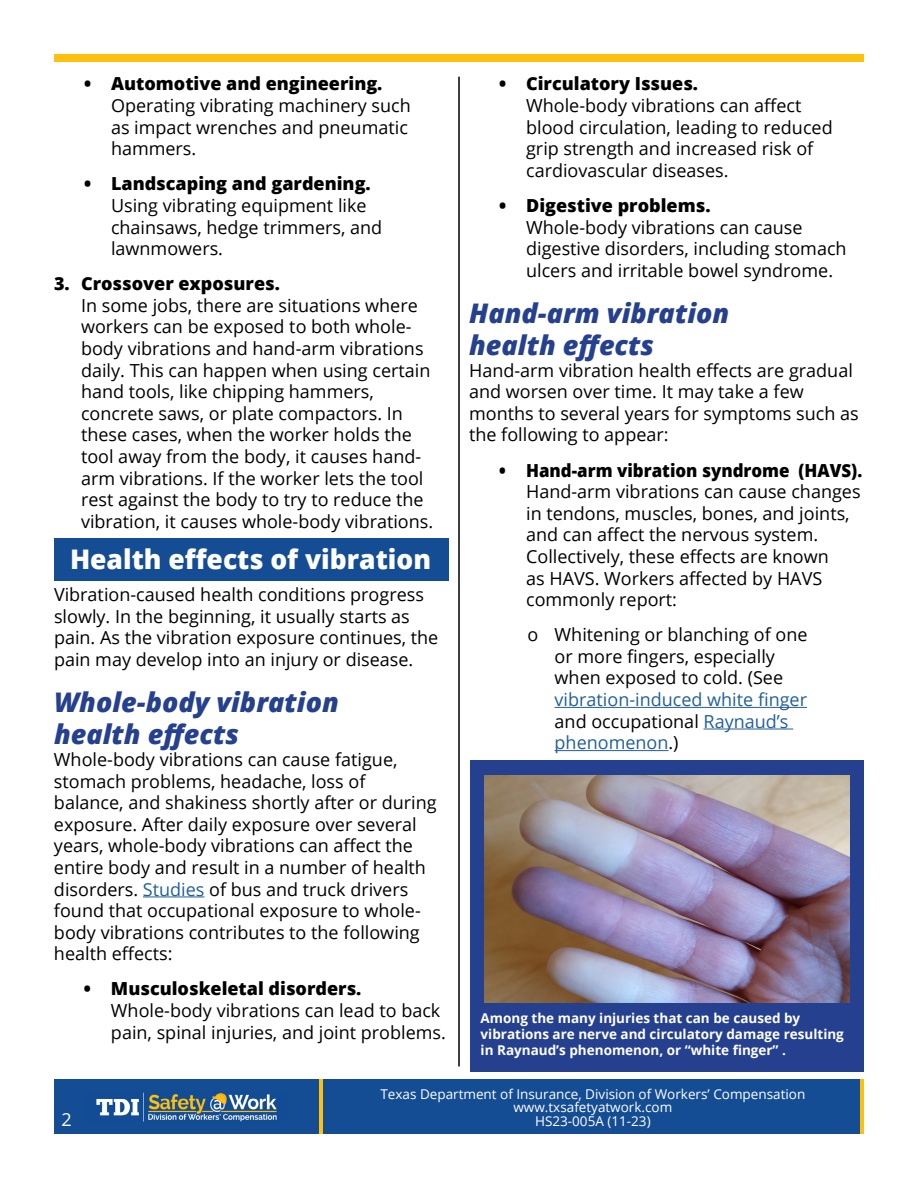
<style>
.page{position:relative;width:918px;height:1188px;background:#fff}
.page>*{position:absolute;margin:0;border:0;box-sizing:border-box;transform-origin:0 0}
.t1{font:italic 800 27px/32.4px "Open Sans";color:#25408f}
.t2{font:800 27px "Open Sans";color:#fff}
.t3{font:18px/21.6px "Open Sans";color:#000}
.t4{font:18px "Open Sans";color:#215e9e}
.t5{font:800 18px "Open Sans";color:#000;scale:.94 1}
.t6{font:800 18px "Open Sans";color:#000}
.t7{font:18px "Open Sans";color:#fff}
.t8{font:700 13.5px/16.2px "Open Sans";color:#fff}
.t9{font:13.5px/13.5px "Open Sans";color:#fff;text-align:center}
.s1{font-weight:800}
.s2{color:#215e9e}
.s3{color:#000}
</style>
<div class="page">
<div style="left:470px;top:760px;width:393px;height:311px;background:#25408f"></div>
<div style="left:54px;top:538px;width:395px;height:42px;background:#154d94"></div>
<img style="left:485px;top:775px;width:365px;height:227px">
<div style="left:54px;top:1080px;width:810px;height:54px;background:#154d94"></div>
<img style="left:96px;top:1092px;width:181px;height:30px">
<hr style="left:860px;top:1080px;width:4px;height:54px;background:#fec00f">
<hr style="left:319px;top:1080px;width:4px;height:54px;background:#fec00f">
<hr style="left:458px;top:77px;width:2px;height:989px;background:#000">
<div style="left:54px;top:54px;width:810px;height:7px;background:#fec00f"></div>
<hr style="left:143px;top:896px;width:61px;height:1px;background:#215e9e">
<hr style="left:555px;top:707px;width:252px;height:1px;background:#215e9e">
<hr style="left:704px;top:729px;width:89px;height:1px;background:#215e9e">
<hr style="left:555px;top:750px;width:114px;height:1px;background:#215e9e">
<p class="t3" style="left:111px;top:73px;width:301px;text-indent:-27px"><span class="s1">• Automotive and engineering.<br></span>Operating vibrating machinery such as impact wrenches and pneumatic hammers.</p>
<p class="t3" style="left:111px;top:173px;width:273px;text-indent:-27px"><span class="s1">• Landscaping and gardening.<br></span>Using vibrating equipment like chainsaws, hedge trimmers, and lawnmowers.</p>
<p class="t3" style="left:81px;top:272px;width:354px;text-indent:-27px"><span class="s1">3. Crossover exposures.<br></span>In some jobs, there are situations where workers can be exposed to both whole&shy;body vibrations and hand-arm vibrations daily. This can happen when using certain hand tools, like chipping hammers, concrete saws, or plate compactors. In these cases, when the worker holds the tool away from the body, it causes hand&shy;arm vibrations. If the worker lets the tool rest against the body to try to reduce the vibration, it causes whole-body vibrations.</p>
<h2 class="t2" style="left:70px;top:539px;width:363px">Health effects of vibration</h2>
<p class="t3" style="left:54px;top:583px;width:386px">Vibration-caused health conditions progress slowly. In the beginning, it usually starts as pain. As the vibration exposure continues, the pain may develop into an injury or disease.</p>
<h3 class="t1" style="left:54px;top:685px;width:286px">Whole-body vibration health effects</h3>
<p class="t3" style="left:54px;top:748px;width:384px">Whole-body vibrations can cause fatigue, stomach problems, headache, loss of balance, and shakiness shortly after or during exposure. After daily exposure over several</p>
<p class="t3" style="left:54px;top:835px;width:361px">years, whole-body vibrations can affect the</p>
<p class="t3" style="left:54px;top:856px;width:374px">entire body and result in a number of health disorders. <span class="s2">Studies</span> of bus and truck drivers found that occupational exposure to whole&shy;body vibrations contributes to the following</p>
<p class="t3" style="left:54px;top:943px;width:120px">health effects:</p>
<p class="t6" style="left:84px;top:975px;width:279px">• Musculoskeletal disorders.</p>
<p class="t3" style="left:111px;top:999px;width:336px">Whole-body vibrations can lead to back pain, spinal injuries, and joint problems.</p>
<p class="t3" style="left:526px;top:73px;width:308px;text-indent:-27px"><span class="s1">• Circulatory Issues.<br></span>Whole-body vibrations can affect blood circulation, leading to reduced grip strength and increased risk of cardiovascular diseases.</p>
<p class="t3" style="left:526px;top:194px;width:322px;text-indent:-27px"><span class="s1">• Digestive problems.<br></span>Whole-body vibrations can cause digestive disorders, including stomach ulcers and irritable bowel syndrome.</p>
<h3 class="t1" style="left:469px;top:295px;width:262px">Hand-arm vibration health effects</h3>
<p class="t3" style="left:469px;top:359px;width:385px">Hand-arm vibration health effects are gradual</p>
<p class="t3" style="left:469px;top:380px;width:391px">and worsen over time. It may take a few months to several years for symptoms such as the following to appear:</p>
<p class="t5" style="left:499px;top:456px;width:388px">• Hand-arm vibration syndrome (HAVS).</p>
<p class="t3" style="left:526px;top:480px;width:336px">Hand-arm vibrations can cause changes in tendons, muscles, bones, and joints,</p>
<p class="t3" style="left:526px;top:524px;width:304px">and can affect the nervous system.<br>Collectively, these effects are known as HAVS. Workers affected by HAVS</p>
<p class="t3" style="left:526px;top:588px;width:152px">commonly report:</p>
<p class="t3" style="left:528px;top:623px;width:281px">o Whitening or blanching of one</p>
<p class="t3" style="left:555px;top:645px;width:222px">or more fingers, especially</p>
<p class="t3" style="left:555px;top:667px;width:230px">when exposed to cold. (See</p>
<p class="t4" style="left:555px;top:687px;width:254px">vibration-induced white finger</p>
<p class="t3" style="left:555px;top:710px;width:235px">and occupational <span class="s2">Raynaud’s</span></p>
<p class="t4" style="left:555px;top:730px;width:126px">phenomenon<span class="s3">.)</span></p>
<p class="t8" style="left:481px;top:1009px;width:365px">Among the many injuries that can be caused by vibrations are nerve and circulatory damage resulting in Raynaud’s phenomenon, or “white finger” .</p>
<p class="t9" style="left:380px;top:1087px;width:426px">Texas Department of Insurance, Division of Workers’ Compensation www.txsafetyatwork.com</p>
<p class="t7" style="left:62px;top:1107px;width:12px">2</p>
<p class="t9" style="left:535px;top:1114px;width:117px">HS23-005A (11-23)</p>
</div>
